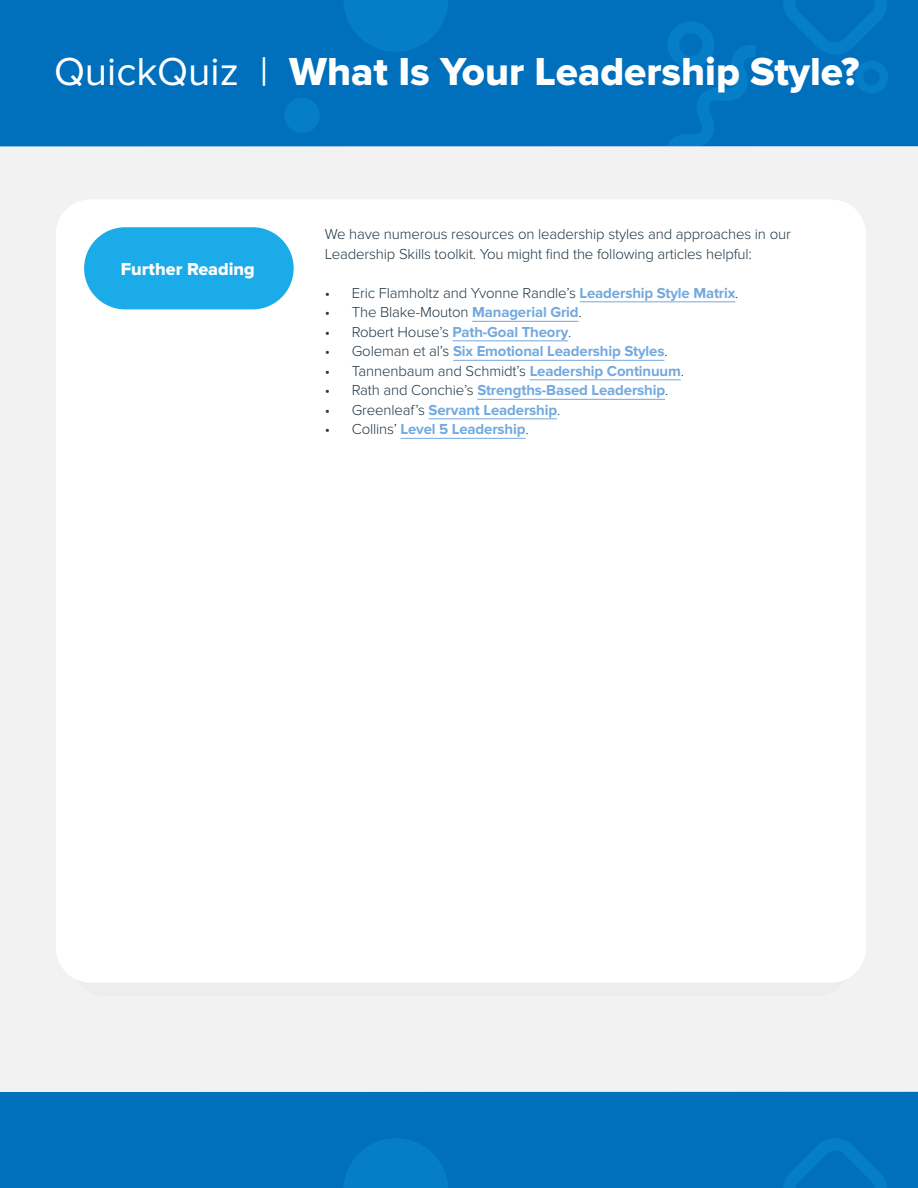
<style>
.page{position:relative;width:918px;height:1188px;background:#fff}
.page>*{position:absolute;margin:0;border:0;box-sizing:border-box;transform-origin:0 0}
.t1{font:40.5px "Proxima Nova Extrabld";color:#fff}
.t2{font:18px "Proxima Nova Extrabld";color:#fff}
.t3{font:300 15px/19.5px "Proxima Nova";letter-spacing:-.01em;color:#243845}
.t4{font:700 15px "Proxima Nova";letter-spacing:-.01em;color:#73a9de}
.s1{font-family:"Proxima Nova"}
.s2{font-weight:700;color:#73a9de}
.s3{font-weight:300;color:#243845}
</style>
<div class="page">
<div style="left:0;top:0;width:918px;height:450px;background:#0070bd"></div>
<svg style="left:344px;top:0;width:104px;height:52px"></svg>
<div style="left:284px;top:98px;width:36px;height:35px;background:#057dc7;border-radius:50%"></div>
<svg style="left:668px;top:22px;width:88px;height:124px"></svg>
<div style="left:0;top:146px;width:918px;height:1014px;background:#f2f2f2"></div>
<div style="left:0;top:1092px;width:918px;height:96px;background:#0070bd"></div>
<svg style="left:784px;top:1138px;width:103px;height:50px"></svg>
<svg style="left:344px;top:1139px;width:104px;height:49px"></svg>
<svg style="left:783px;top:0;width:105px;height:93px"></svg>
<div style="left:71px;top:766px;width:780px;height:230px;background:#ededed;border-radius:35px"></div>
<div style="left:56px;top:199px;width:810px;height:784px;background:#fff;border-radius:35px"></div>
<div style="left:84px;top:227px;width:210px;height:82px;background:#1aabe8;border-radius:41px"></div>
<hr style="left:580px;top:301px;width:155px;height:1px;background:#73a9de">
<hr style="left:472px;top:321px;width:107px;height:1px;background:#73a9de">
<hr style="left:453px;top:340px;width:115px;height:1px;background:#73a9de">
<hr style="left:453px;top:360px;width:211px;height:1px;background:#73a9de">
<hr style="left:530px;top:379px;width:151px;height:1px;background:#73a9de">
<hr style="left:477px;top:399px;width:188px;height:1px;background:#73a9de">
<hr style="left:429px;top:418px;width:128px;height:1px;background:#73a9de">
<hr style="left:401px;top:438px;width:124px;height:1px;background:#73a9de">
<h1 class="t1" style="left:54px;top:48px;width:807px"><span class="s1">QuickQuiz |</span> What Is Your Leadership Style?</h1>
<p class="t2" style="left:121px;top:259px;width:136px">Further Reading</p>
<p class="t3" style="left:325px;top:225px;width:468px">We have numerous resources on leadership styles and approaches in our<br>Leadership Skills toolkit. You might find the following articles helpful:</p>
<p class="t3" style="left:325px;top:283px;width:415px">• Eric Flamholtz and Yvonne Randle’s <span class="s2">Leadership Style Matrix</span>.</p>
<p class="t3" style="left:325px;top:303px;width:259px">• The Blake-Mouton <span class="s2">Managerial Grid</span>.</p>
<p class="t3" style="left:325px;top:322px;width:248px">• Robert House’s <span class="s2">Path-Goal Theory</span>.</p>
<p class="t4" style="left:325px;top:342px;width:344px"><span class="s3">• Goleman et al’s</span> Six Emotional Leadership Styles<span class="s3">.</span></p>
<p class="t3" style="left:325px;top:361px;width:361px">• Tannenbaum and Schmidt’s <span class="s2">Leadership Continuum</span>.</p>
<p class="t4" style="left:325px;top:381px;width:345px"><span class="s3">• Rath and Conchie’s</span> Strengths-Based Leadership<span class="s3">.</span></p>
<p class="t4" style="left:325px;top:401px;width:237px"><span class="s3">• Greenleaf’s</span> Servant Leadership<span class="s3">.</span></p>
<p class="t4" style="left:325px;top:420px;width:205px"><span class="s3">• Collins’</span> Level 5 Leadership<span class="s3">.</span></p>
</div>
